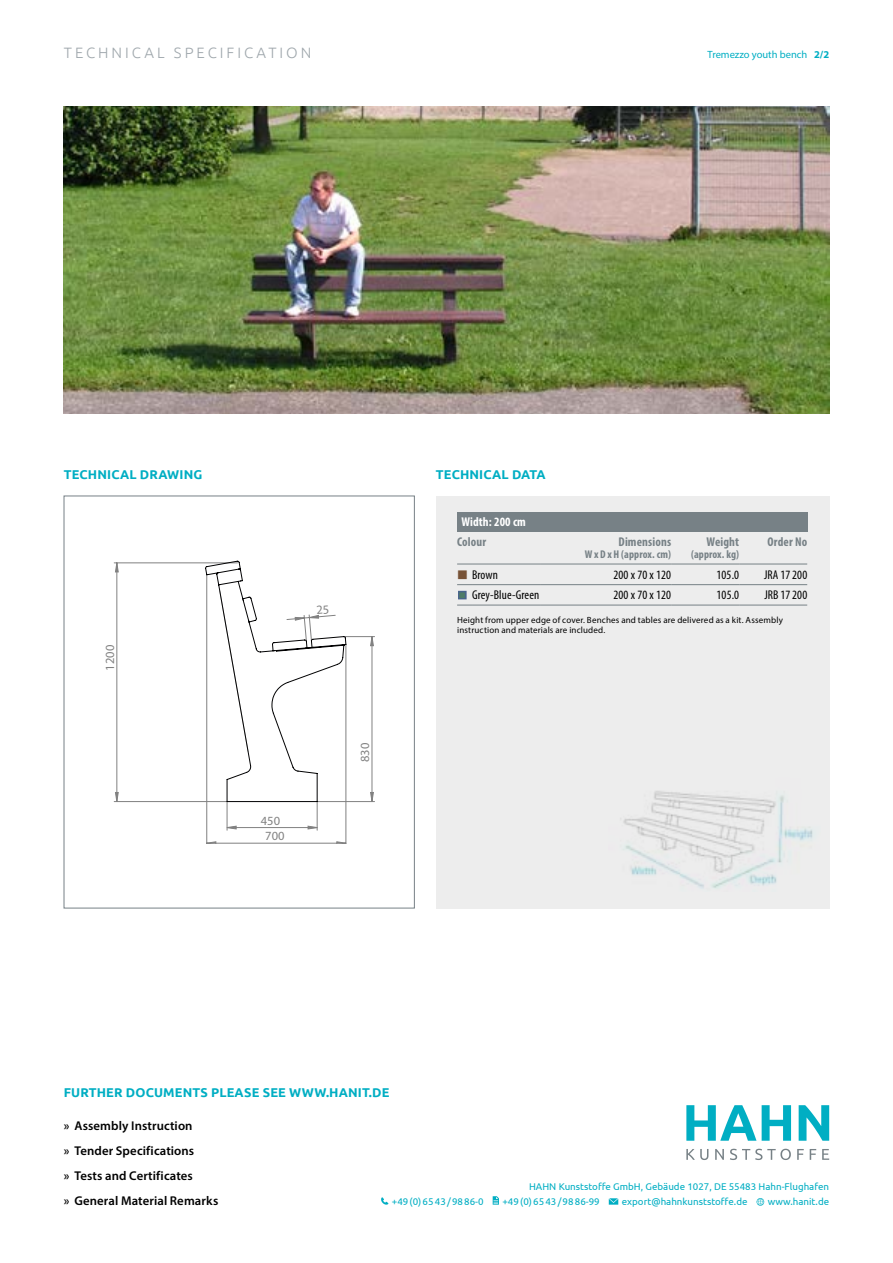
<style>
.page{position:relative;width:893px;height:1263px;background:#fff}
.page>*{position:absolute;margin:0;border:0;box-sizing:border-box;transform-origin:0 0}
.t1{font:300 15px "Ubuntu";letter-spacing:.2em;color:#a0a8ad}
.t2{font:600 12.75px/24.8px "Myriad Pro";letter-spacing:.01em;color:#000}
.t3{font:condensed 12.75px "Myriad Pro";letter-spacing:.01em;color:#000}
.t4{font:700 12.75px "Ubuntu";letter-spacing:.01em;color:#00aec3}
.t5{font:700 condensed 12.75px "Myriad Pro";letter-spacing:.01em;color:#778186}
.t6{font:700 condensed 12.75px "Myriad Pro";letter-spacing:.01em;color:#fff}
.t7{font:12.45px "Arial";color:#818181}
.t8{font:700 condensed 11.25px "Myriad Pro";letter-spacing:.01em;color:#778186}
.t9{font:10.5px "Myriad Pro";color:#00aec3}
.t10{font:9.75px "Ubuntu";color:#00aec3}
.t11{font:9px/10.8px "Myriad Pro";letter-spacing:.02em;color:#000}
.s1{font-weight:700}
.s2{font-family:"Cambria";font-stretch:normal;color:#785337}
.s3{font-family:"Cambria";font-stretch:normal;font-size:8.25px;color:#49648c}
</style>
<div class="page">
<div style="left:436px;top:496px;width:393px;height:412px;background:#ededed"></div>
<img style="left:64px;top:106px;width:765px;height:307px">
<img style="left:623px;top:791px;width:190px;height:98px">
<hr style="left:346px;top:644px;width:1px;height:199px;background:#818181">
<hr style="left:206px;top:575px;width:1px;height:268px;background:#818181">
<hr style="left:207px;top:843px;width:139px;height:1px;background:#818181">
<hr style="left:114px;top:801px;width:113px;height:1px;background:#818181">
<hr style="left:114px;top:563px;width:124px;height:1px;background:#818181">
<hr style="left:344px;top:636px;width:31px;height:1px;background:#818181">
<hr style="left:317px;top:801px;width:58px;height:1px;background:#818181">
<svg style="left:206px;top:841px;width:140px;height:2px"></svg>
<svg style="left:115px;top:562px;width:4px;height:239px"></svg>
<svg style="left:370px;top:636px;width:4px;height:165px"></svg>
<div style="left:457px;top:512px;width:350px;height:19px;background:#778186"></div>
<svg style="left:457px;top:584px;width:15px;height:1px"></svg>
<hr style="left:472px;top:584px;width:68px;height:1px;background:#778186">
<hr style="left:540px;top:584px;width:131px;height:1px;background:#778186">
<svg style="left:457px;top:564px;width:15px;height:1px"></svg>
<hr style="left:472px;top:564px;width:68px;height:1px;background:#778186">
<hr style="left:540px;top:564px;width:131px;height:1px;background:#778186">
<hr style="left:671px;top:564px;width:68px;height:1px;background:#778186">
<hr style="left:739px;top:564px;width:68px;height:1px;background:#778186">
<hr style="left:671px;top:584px;width:68px;height:1px;background:#778186">
<hr style="left:739px;top:584px;width:68px;height:1px;background:#778186">
<svg style="left:457px;top:605px;width:15px;height:1px"></svg>
<hr style="left:472px;top:605px;width:68px;height:1px;background:#778186">
<hr style="left:540px;top:605px;width:131px;height:1px;background:#778186">
<hr style="left:671px;top:605px;width:68px;height:1px;background:#778186">
<hr style="left:739px;top:605px;width:68px;height:1px;background:#778186">
<svg style="left:381px;top:1197px;width:7px;height:8px"></svg>
<svg style="left:493px;top:1196px;width:6px;height:9px"></svg>
<svg style="left:609px;top:1198px;width:9px;height:7px"></svg>
<svg style="left:756px;top:1198px;width:8px;height:8px"></svg>
<svg style="left:762px;top:1105px;width:29px;height:36px"></svg>
<svg style="left:799px;top:1105px;width:30px;height:36px"></svg>
<svg style="left:686px;top:1149px;width:143px;height:11px"></svg>
<svg style="left:686px;top:1105px;width:70px;height:36px"></svg>
<svg style="left:204px;top:561px;width:143px;height:269px"></svg>
<h1 class="t1" style="left:64px;top:44px;width:249px">TECHNICAL SPECIFICATION</h1>
<p class="t9" style="left:708px;top:48px;width:123px">Tremezzo youth bench <span class="s1">2/2</span></p>
<h2 class="t4" style="left:64px;top:467px;width:140px">TECHNICAL DRAWING</h2>
<h2 class="t4" style="left:436px;top:467px;width:111px">TECHNICAL DATA</h2>
<h2 class="t6" style="left:461px;top:514px;width:66px">Width: 200 cm</h2>
<h2 class="t5" style="left:457px;top:534px;width:30px">Colour</h2>
<h2 class="t5" style="left:618px;top:534px;width:54px">Dimensions</h2>
<p class="t8" style="left:585px;top:547px;width:88px">Wx D x H (approx. cm)</p>
<h2 class="t5" style="left:706px;top:534px;width:34px">Weight</h2>
<p class="t8" style="left:691px;top:547px;width:50px">(approx. kg)</p>
<h2 class="t5" style="left:768px;top:534px;width:41px">Order No</h2>
<h2 class="t3" style="left:457px;top:567px;width:42px"><span class="s2">■</span> Brown</h2>
<h2 class="t3" style="left:614px;top:567px;width:59px">200 x 70 x 120</h2>
<h2 class="t3" style="left:717px;top:567px;width:24px">105.0</h2>
<h2 class="t3" style="left:764px;top:567px;width:45px">JRA 17 200</h2>
<h2 class="t3" style="left:459px;top:587px;width:82px"><span class="s3">■</span> Grey-Blue-Green</h2>
<h2 class="t3" style="left:614px;top:587px;width:59px">200 x 70 x 120</h2>
<h2 class="t3" style="left:717px;top:587px;width:24px">105.0</h2>
<h2 class="t3" style="left:764px;top:587px;width:44px">JRB 17 200</h2>
<p class="t7" style="left:102px;top:671px;width:27px;rotate:-90deg">1200</p>
<p class="t7" style="left:261px;top:813px;width:21px">450</p>
<p class="t7" style="left:265px;top:828px;width:21px">700</p>
<p class="t7" style="left:357px;top:762px;width:21px;rotate:-90deg">830</p>
<p class="t11" style="left:457px;top:614px;width:327px">Height from upper edge of cover. Benches and tables are delivered as a kit. Assembly instruction and materials are included.</p>
<h2 class="t4" style="left:64px;top:1085px;width:327px">FURTHER DOCUMENTS PLEASE SEE WWW.HANIT.DE</h2>
<h2 class="t2" style="left:64px;top:1113px;width:156px">» Assembly Instruction<br>» Tender Specifications<br>» Tests and Certificates<br>» General Material Remarks</h2>
<p class="t10" style="left:529px;top:1180px;width:302px">HAHN Kunststoffe GmbH, Gebäude 1027, DE 55483 Hahn-Flughafen</p>
<p class="t10" style="left:392px;top:1195px;width:93px">+49(0)6543/9886-0</p>
<p class="t10" style="left:502px;top:1195px;width:99px">+49(0)6543/9886-99</p>
<p class="t10" style="left:622px;top:1195px;width:127px">export@hahnkunststoffe.de</p>
<p class="t10" style="left:768px;top:1195px;width:63px">www.hanit.de</p>
</div>
